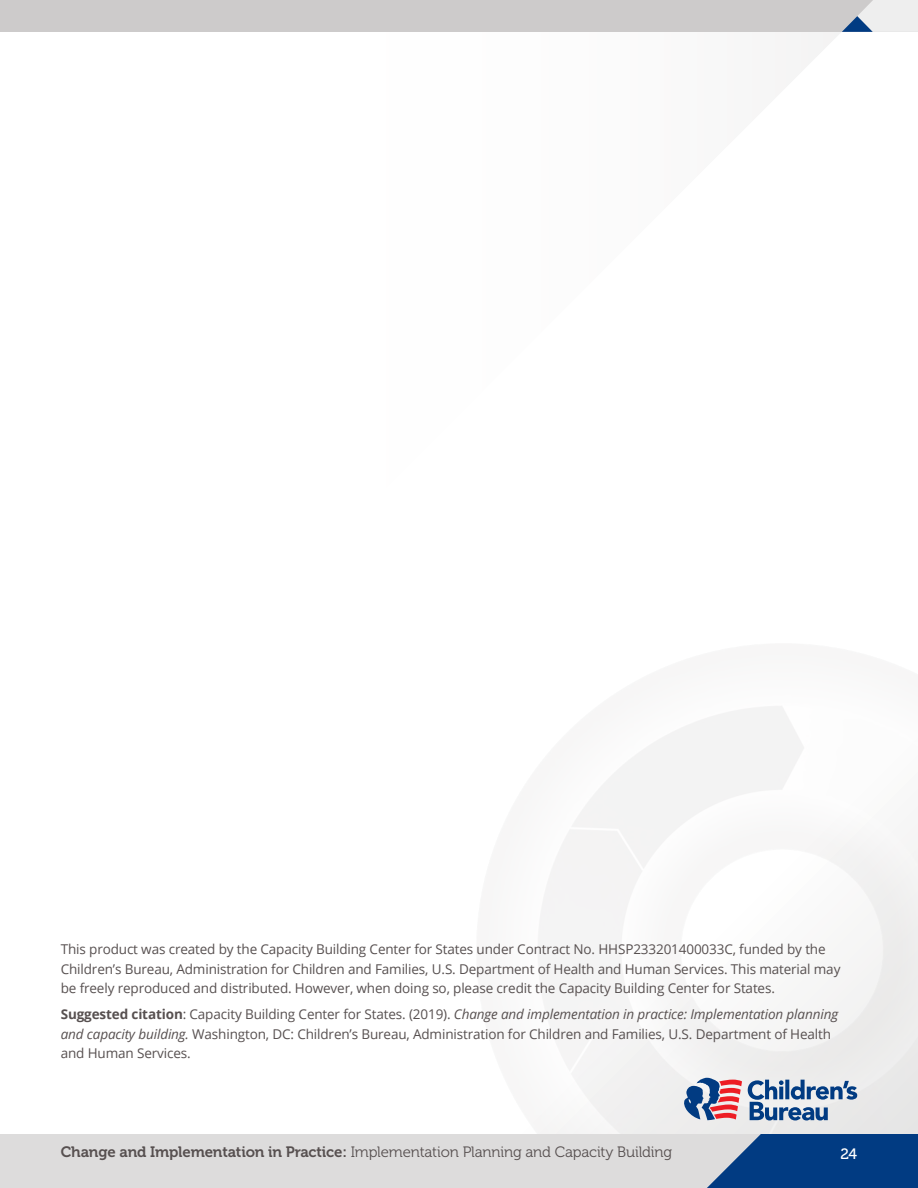
<style>
.page{position:relative;width:918px;height:1188px;background:#fff}
.page>*{position:absolute;margin:0;border:0;box-sizing:border-box;transform-origin:0 0}
.t1{font:15px "Museo 300";letter-spacing:-.01em;color:#575050}
.t2{font:15px "Museo 500";color:#fff}
.t3{font:13.5px/19.5px "Open Sans";letter-spacing:-.01em;color:#575050}
.s1{font-weight:700}
.s2{font-style:italic}
.s3{font-family:"Museo 700"}
</style>
<div class="page">
<div style="left:0;top:1134px;width:918px;height:54px;background:#dddcdc"></div>
<svg style="left:707px;top:1134px;width:211px;height:54px;background:#1d4f8d"></svg>
<div style="left:0;top:0;width:918px;height:32px;background:#cdcbcb"></div>
<svg style="left:842px;top:0;width:76px;height:32px"></svg>
<svg style="left:684px;top:1078px;width:58px;height:42px;background:#a0859e"></svg>
<svg style="left:748px;top:1080px;width:109px;height:40px;background:#8fa6c1"></svg>
<p class="t3" style="left:61px;top:939px;width:781px">This product was created by the Capacity Building Center for States under Contract No. HHSP233201400033C, funded by the<br>Children’s Bureau, Administration for Children and Families, U.S. Department of Health and Human Services. This material may be freely reproduced and distributed. However, when doing so, please credit the Capacity Building Center for States.</p>
<p class="t3" style="left:61px;top:1004px;width:779px"><span class="s1">Suggested citation</span>: Capacity Building Center for States. (2019). <span class="s2">Change and implementation in practice: Implementation planning and capacity building.</span> Washington, DC: Children’s Bureau, Administration for Children and Families, U.S. Department of Health and Human Services.</p>
<p class="t1" style="left:61px;top:1144px;width:613px"><span class="s3">Change and Implementation in Practice:</span> Implementation Planning and Capacity Building</p>
<p class="t2" style="left:840px;top:1145px;width:18px">24</p>
</div>
